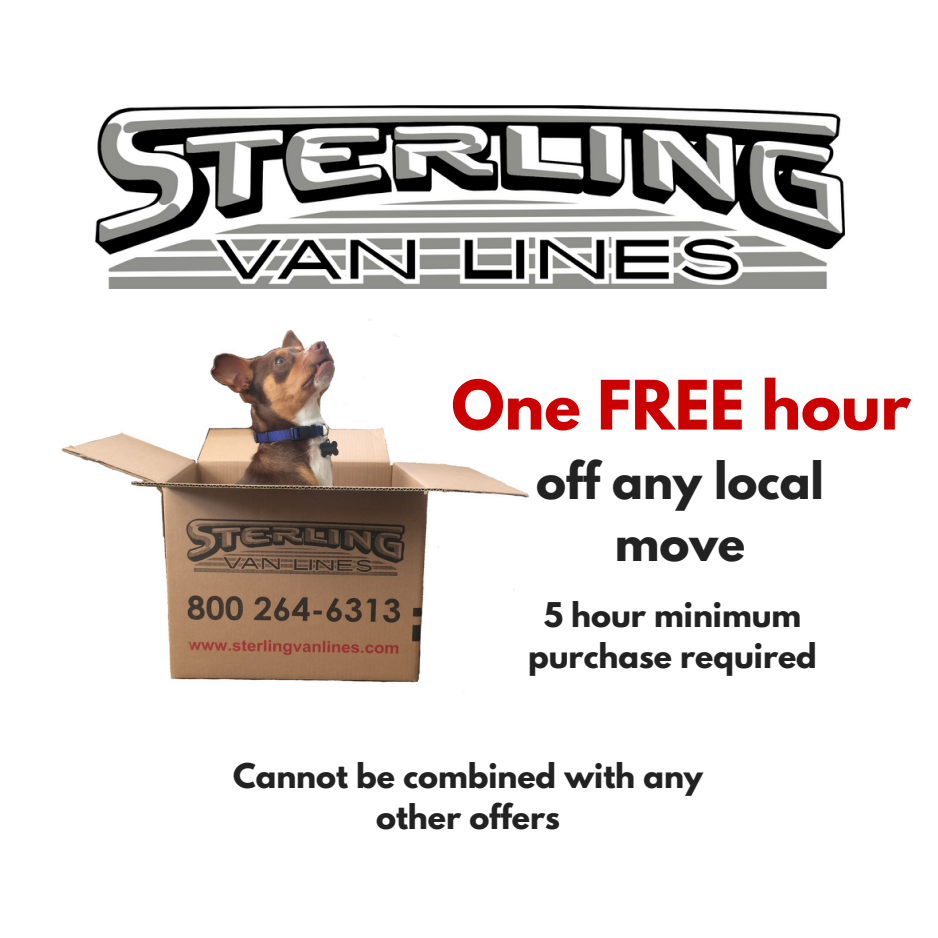
<style>
.page{position:relative;width:938px;height:938px;background:#fff}
.page>*{position:absolute;margin:0;border:0;box-sizing:border-box;transform-origin:0 0}
.t1{font:700 60.5px "League Spartan";color:#cb0000}
.t2{font:700 45.25px/62px "League Spartan";color:#222;text-align:center}
.t3{font:700 30.25px/41.2px "League Spartan";color:#222;text-align:center}
</style>
<div class="page">
<img style="left:61px;top:319px;width:468px;height:364px">
<img style="left:96px;top:105px;width:748px;height:184px">
<h1 class="t1" style="left:451px;top:375px;width:460px">One FREE hour</h1>
<h2 class="t2" style="left:536px;top:455px;width:289px">off any local move</h2>
<p class="t3" style="left:528px;top:597px;width:290px">5 hour minimum purchase required</p>
<p class="t3" style="left:233px;top:759px;width:471px">Cannot be combined with any other offers</p>
</div>
